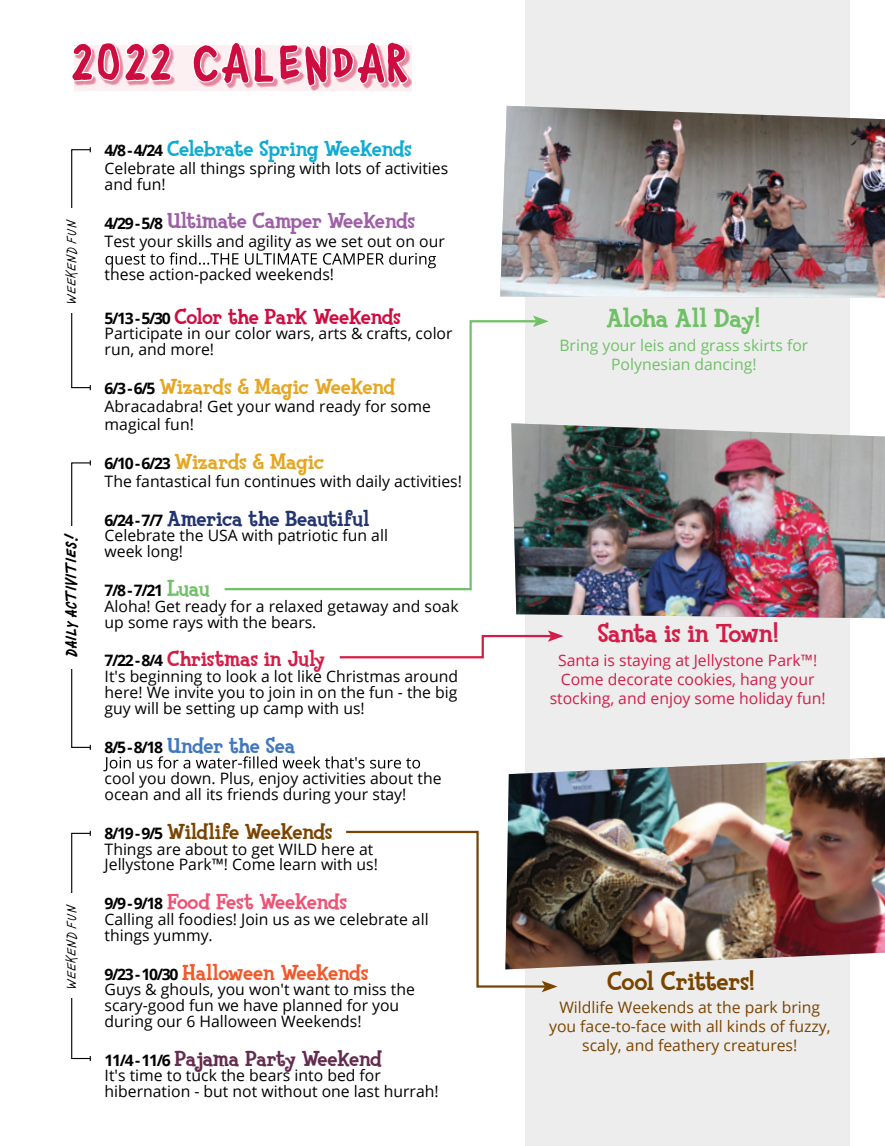
<style>
.page{position:relative;width:885px;height:1146px;background:#fff}
.page>*{position:absolute;margin:0;border:0;box-sizing:border-box;transform-origin:0 0}
.t1{font:700 54px "Chauncy Pro";letter-spacing:.055em;color:#cd0d40}
.t2{font:800 27px "Fink";letter-spacing:-.015em;color:#d41d46}
.t3{font:800 27px "Fink";letter-spacing:-.01em;color:#794400}
.t4{font:800 27px "Fink";letter-spacing:-.01em;color:#70c067}
.t5{font:800 22.5px "Fink";letter-spacing:-.02em;color:#e5a622}
.t6{font:800 22.5px "Fink";letter-spacing:-.025em;color:#10abd2}
.t7{font:800 22.5px "Fink";letter-spacing:-.015em;color:#9e5fa7}
.t8{font:800 22.5px "Fink";letter-spacing:-.025em;color:#cd0d40}
.t9{font:800 22.5px "Fink";letter-spacing:-.015em;color:#22346f}
.t10{font:800 22.5px "Fink";color:#f1582a}
.t11{font:800 22.5px "Fink";letter-spacing:-.01em;color:#632b4f}
.t12{font:800 22.5px "Fink";letter-spacing:-.01em;color:#f05274}
.t13{font:800 22.5px "Fink";letter-spacing:-.02em;color:#794400}
.t14{font:800 22.5px "Fink";letter-spacing:-.01em;color:#d41d46}
.t15{font:800 22.5px "Fink";letter-spacing:-.015em;color:#4178bd}
.t16{font:15.75px/15.8px "Open Sans";color:#000}
.t17{font:15.75px/18.9px "Open Sans";color:#d41d46;text-align:center}
.t18{font:15.75px/18.9px "Open Sans";color:#794400;text-align:center}
.t19{font:15.75px/18.9px "Open Sans";color:#70c067;text-align:center}
.t20{font:italic 15.75px "Chauncy Pro";color:#000}
.t21{font:italic 700 15.75px "Chauncy Pro";color:#000}
.s1{font-family:"Open Sans";font-weight:700;font-size:15.75px;color:#000}
.s2{font-weight:700}
.s3{font-family:"Fink";font-weight:800;font-size:22.5px;color:#70c067}
</style>
<div class="page">
<div style="left:526px;top:0;width:324px;height:1146px;background:#ededed"></div>
<img style="left:500px;top:106px;width:385px;height:192px">
<img style="left:515px;top:424px;width:370px;height:194px">
<img style="left:507px;top:757px;width:378px;height:211px">
<svg style="left:74px;top:45px;width:337px;height:45px;fill:#fcf0f3"></svg>
<svg style="left:72px;top:43px;width:100px;height:40px"></svg>
<svg style="left:192px;top:45px;width:217px;height:46px"></svg>
<svg style="left:105px;top:252px;width:331px;height:16px"></svg>
<svg style="left:103px;top:756px;width:317px;height:15px"></svg>
<div style="left:71px;top:462px;width:20px;height:286px;border:1px solid #000"></div>
<div style="left:71px;top:833px;width:20px;height:226px;border:1px solid #000"></div>
<div style="left:71px;top:149px;width:20px;height:239px;border:1px solid #000"></div>
<div style="left:46px;top:526px;width:46px;height:143px;background:#fff"></div>
<svg style="left:67px;top:621px;width:11px;height:6px"></svg>
<div style="left:60px;top:208px;width:17px;height:105px;background:#fff"></div>
<div style="left:60px;top:893px;width:17px;height:104px;background:#fff"></div>
<svg style="left:224px;top:319px;width:315px;height:272px"></svg>
<svg style="left:533px;top:315px;width:16px;height:12px"></svg>
<svg style="left:339px;top:630px;width:224px;height:29px"></svg>
<svg style="left:346px;top:829px;width:211px;height:163px"></svg>
<p class="t20" style="left:61px;top:304px;width:86px;rotate:-90deg">WEEKEND FUN</p>
<p class="t21" style="left:61px;top:657px;width:125px;rotate:-90deg">DAIL ACTIVITIES!</p>
<p class="t20" style="left:61px;top:989px;width:86px;rotate:-90deg">WEEKEND FUN</p>
<h1 class="t1" style="left:192px;top:30px;width:218px">CALENDAR</h1>
<h3 class="t6" style="left:105px;top:134px;width:309px"><span class="s1">4/8 - 4/24</span> Celebrate Spring Weekends</h3>
<p class="t16" style="left:105px;top:160px;width:345px">Celebrate all things spring with lots of activities and fun!</p>
<h3 class="t7" style="left:105px;top:207px;width:312px"><span class="s1">4/29 - 5/8</span> Ultimate Camper Weekends</h3>
<p class="t16" style="left:105px;top:223px;width:342px;line-height:33.8px">Test your skills and agility as we set out on our these action-packed weekends!</p>
<h3 class="t8" style="left:105px;top:302px;width:298px"><span class="s1">5/13 - 5/30</span> Color the Park Weekends</h3>
<p class="t16" style="left:105px;top:325px;width:349px">Participate in our color wars, arts &amp; crafts, color run, and more!</p>
<h3 class="t5" style="left:105px;top:372px;width:292px"><span class="s1">6/3 - 6/5</span> Wizards &amp; Magic Weekend</h3>
<p class="t16" style="left:105px;top:397px;width:328px;line-height:18px">Abracadabra! Get your wand ready for some magical fun!</p>
<h3 class="t5" style="left:105px;top:447px;width:221px"><span class="s1">6/10 - 6/23</span> Wizards &amp; Magic</h3>
<p class="t16" style="left:105px;top:473px;width:359px">The fantastical fun continues with daily activities!</p>
<h3 class="t9" style="left:105px;top:504px;width:266px"><span class="s1">6/24 - 7/7</span> America the Beautiful</h3>
<p class="t16" style="left:105px;top:527px;width:285px">Celebrate the USA with patriotic fun all week long!</p>
<p class="t16" style="left:105px;top:582px;width:355px"><span class="s2">7/8 - 7/21</span> <span class="s3">Luau<br></span>Aloha! Get ready for a relaxed getaway and soak up some rays with the bears.</p>
<h3 class="t14" style="left:105px;top:645px;width:222px"><span class="s1">7/22 - 8/4</span> Christmas in July</h3>
<p class="t16" style="left:105px;top:668px;width:355px;text-align:justify">It's beginning to look a lot like Christmas around here! We invite you to join in on the fun - the big guy will be setting up camp with us!</p>
<h3 class="t15" style="left:105px;top:731px;width:192px"><span class="s1">8/5 - 8/18</span> Under the Sea</h3>
<p class="t16" style="left:105px;top:770px;width:338px">cool you down. Plus, enjoy activities about the ocean and all its friends during your stay!</p>
<h3 class="t13" style="left:105px;top:817px;width:229px"><span class="s1">8/19 - 9/5</span> Wildlife Weekends</h3>
<p class="t16" style="left:105px;top:840px;width:275px">Things are about to get WILD here at<br>Jellystone Park™! Come learn with us!</p>
<h3 class="t12" style="left:105px;top:888px;width:244px"><span class="s1">9/9 - 9/18</span> Food Fest Weekends</h3>
<p class="t16" style="left:105px;top:911px;width:326px">Calling all foodies! Join us as we celebrate all things yummy.</p>
<h3 class="t10" style="left:105px;top:958px;width:265px"><span class="s1">9/23 - 10/30</span> Halloween Weekends</h3>
<p class="t16" style="left:105px;top:981px;width:312px">Guys &amp; ghouls, you won't want to miss the scary-good fun we have planned for you during our 6 Halloween Weekends!</p>
<h3 class="t11" style="left:105px;top:1044px;width:279px"><span class="s1">11/4 - 11/6</span> Pajama Party Weekend</h3>
<p class="t16" style="left:105px;top:1067px;width:335px">It's time to tuck the bears into bed for hibernation - but not without one last hurrah!</p>
<h2 class="t4" style="left:606px;top:301px;width:155px">Aloha All Day!</h2>
<p class="t19" style="left:559px;top:335px;width:250px">Bring your leis and grass skirts for<br>Polynesian dancing!</p>
<h2 class="t2" style="left:597px;top:616px;width:182px">Santa is in Town!</h2>
<p class="t17" style="left:550px;top:650px;width:277px">Santa is staying at Jellystone Park™!<br>Come decorate cookies, hang your stocking, and enjoy some holiday fun!</p>
<h2 class="t3" style="left:607px;top:964px;width:148px">Cool Critters!</h2>
<p class="t18" style="left:549px;top:997px;width:283px">Wildlife Weekends at the park bring you face-to-face with all kinds of fuzzy, scaly, and feathery creatures!</p>
</div>
